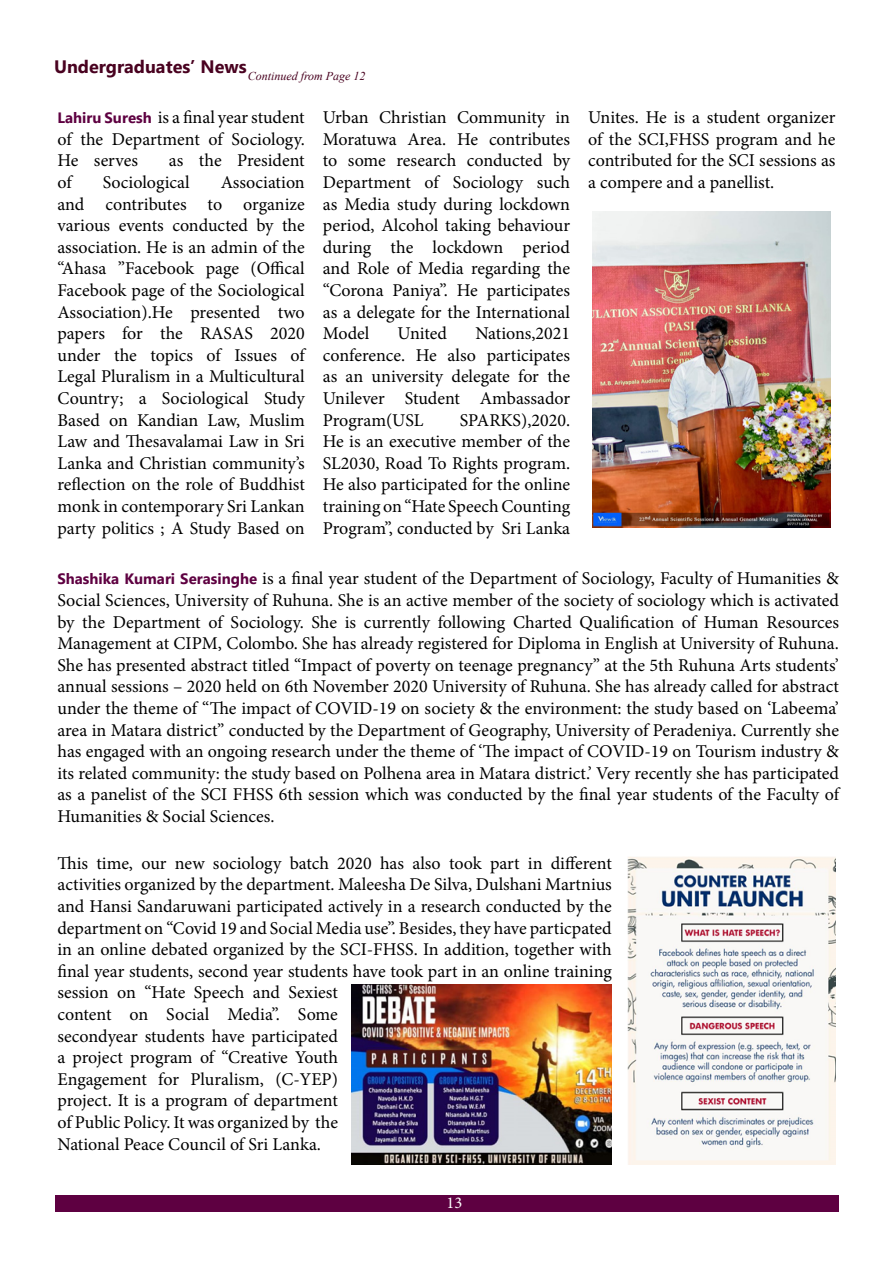
<style>
.page{position:relative;width:893px;height:1263px;background:#fff}
.page>*{position:absolute;margin:0;border:0;box-sizing:border-box;transform-origin:0 0}
.t1{font:18px/21.6px "Minion Pro";color:#000;text-align:justify}
.t2{font:700 18px "Microsoft New Tai Lue";color:#490220}
.t3{font:16.5px "Minion Pro";color:#fff}
.t4{font:italic 12px "Times New Roman";color:#490220}
.s1{font-family:"Microsoft New Tai Lue";font-weight:700;font-size:15px;color:#5e0041}
</style>
<div class="page">
<div style="left:55px;top:1195px;width:783px;height:17px;background:#5e0041"></div>
<img style="left:593px;top:212px;width:238px;height:315px">
<img style="left:352px;top:984px;width:260px;height:180px">
<img style="left:627px;top:856px;width:208px;height:308px">
<p class="t2" style="left:54px;top:56px;width:194px">Undergraduates’ News</p>
<p class="t4" style="left:248px;top:67px;width:119px">Continued from Page 12</p>
<p class="t1" style="left:57px;top:107px;width:249px"><span class="s1">Lahiru Suresh</span> is a final year student of the Department of Sociology.<br>He serves</p>
<p class="t1" style="left:323px;top:107px;width:249px">Urban Christian Community in Moratuwa Area. He contributes to some research conducted by Department of Sociology such as Media study during lockdown period, Alcohol taking behaviour during the lockdown period and Role of Media regarding the “Corona Paniya”. He participates as a delegate for the International Model</p>
<p class="t1" style="left:169px;top:150px;width:137px">as the President</p>
<p class="t1" style="left:57px;top:171px;width:16px">of</p>
<p class="t1" style="left:103px;top:171px;width:88px">Sociological</p>
<p class="t1" style="left:57px;top:171px;width:249px;text-indent:163px">Association and contributes to organize various events conducted by the association. He is an admin of the “Ahasa ”Facebook page (Offical Facebook page of the Sociological Association).He presented two papers for the RASAS 2020 under the topics of Issues of Legal Pluralism in a Multicultural Country; a Sociological Study Based on Kandian Law, Muslim Law and Thesavalamai Law in Sri Lanka and Christian community’s reflection on the role of Buddhist monk in contemporary Sri Lankan party politics ; A Study Based on</p>
<p class="t1" style="left:398px;top:323px;width:51px">United</p>
<p class="t1" style="left:323px;top:323px;width:249px;text-indent:153px">Nations,2021 conference. He also participates as an university delegate for the Unilever Student Ambassador Program(USL</p>
<p class="t1" style="left:323px;top:409px;width:249px;text-indent:137px">SPARKS),2020.<br>He is an executive member of the SL2030, Road To Rights program.<br>He also participated for the online training on “Hate Speech Counting Program”, conducted by Sri Lanka</p>
<p class="t1" style="left:588px;top:107px;width:249px">Unites. He is a student organizer of the SCI,FHSS program and he contributed for the SCI sessions as a compere and a panellist.</p>
<p class="t1" style="left:57px;top:568px;width:783px"><span class="s1">Shashika Kumari Serasinghe</span> is a final year student of the Department of Sociology, Faculty of Humanities &amp; Social Sciences, University of Ruhuna. She is an active member of the society of sociology which is activated by the Department of Sociology. She is currently following Charted Qualification of Human Resources Management at CIPM, Colombo. She has already registered for Diploma in English at University of Ruhuna.<br>She has presented abstract titled “Impact of poverty on teenage pregnancy” at the 5th Ruhuna Arts students’ annual sessions – 2020 held on 6th November 2020 University of Ruhuna. She has already called for abstract under the theme of “The impact of COVID-19 on society &amp; the environment: the study based on ‘Labeema’ area in Matara district” conducted by the Department of Geography, University of Peradeniya. Currently she has engaged with an ongoing research under the theme of ‘The impact of COVID-19 on Tourism industry &amp; its related community: the study based on Polhena area in Matara district.’ Very recently she has participated as a panelist of the SCI FHSS 6th session which was conducted by the final year students of the Faculty of Humanities &amp; Social Sciences.</p>
<p class="t1" style="left:57px;top:852px;width:556px;text-align:left">This time, our new sociology batch 2020 has also took part in different activities organized by the department. Maleesha De Silva, Dulshani Martnius and Hansi Sandaruwani participated actively in a research conducted by the department on “Covid 19 and Social Media use”. Besides, they have particpated in an online debated organized by the SCI-FHSS. In addition, together with final year students, second year students have took part in an online training session on “Hate Speech and Sexiest<br>content on Social Media”. Some<br>secondyear students have participated<br>a project program of “Creative Youth<br>Engagement for Pluralism, (C-YEP)<br>project. It is a program of department<br>of Public Policy. It was organized by the<br>National Peace Council of Sri Lanka.</p>
<p class="t3" style="left:446px;top:1191px;width:17px">13</p>
</div>
